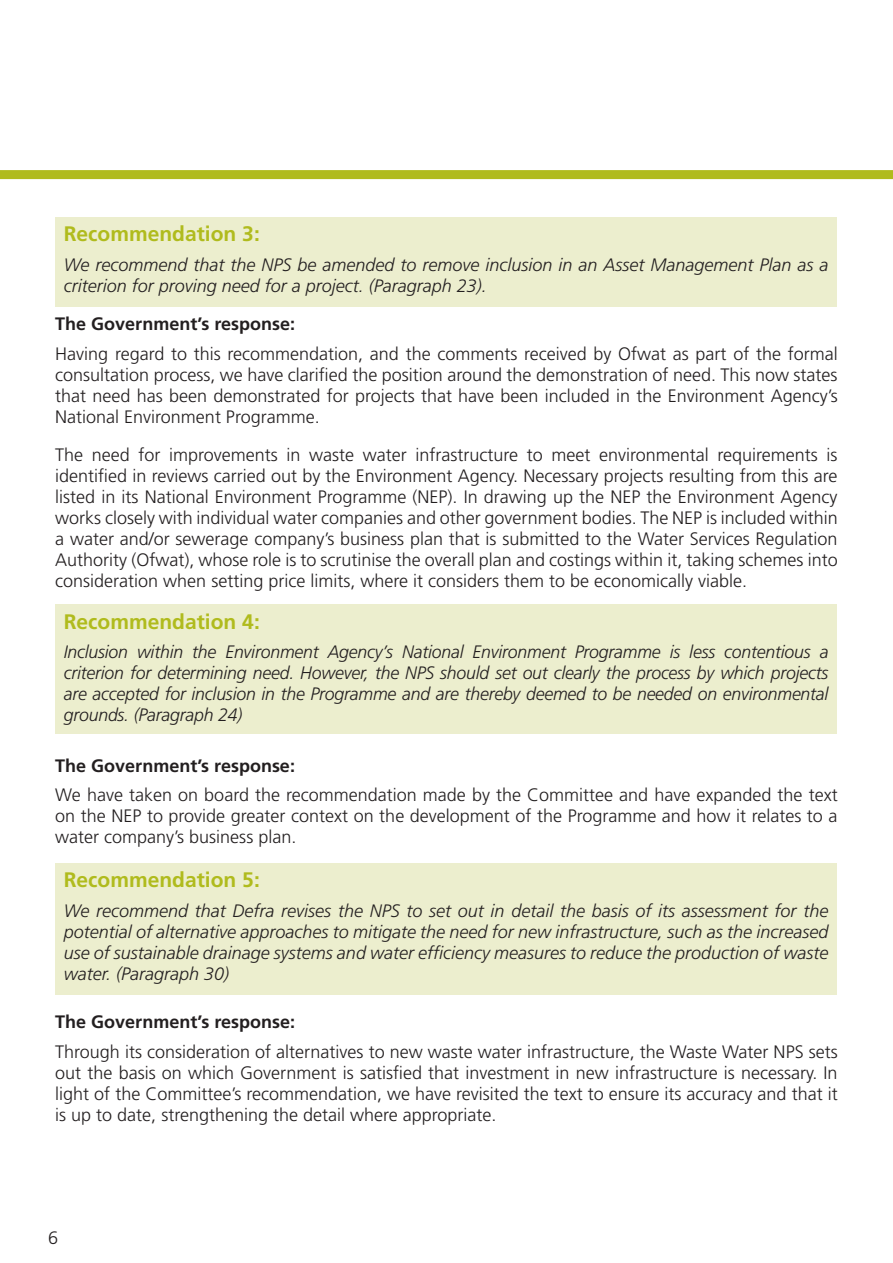
<style>
.page{position:relative;width:893px;height:1263px;background:#fff}
.page>*{position:absolute;margin:0;border:0;box-sizing:border-box;transform-origin:0 0}
.t1{font:700 21px "Frutiger LT";color:#b0bb1d}
.t2{font:300 18px/21px "Frutiger LT";color:#231f20;text-align:justify}
.t3{font:italic 300 18px/21px "Frutiger LT";color:#231f20;text-align:justify}
.t4{font:700 18px "Frutiger LT";color:#231f20}
</style>
<div class="page">
<div style="left:0;top:170px;width:893px;height:9px;background:#b0bb1d"></div>
<div style="left:55px;top:217px;width:782px;height:89px;background:#eceece"></div>
<div style="left:55px;top:604px;width:782px;height:130px;background:#eceece"></div>
<div style="left:55px;top:863px;width:782px;height:132px;background:#eceece"></div>
<p class="t1" style="left:64px;top:221px;width:198px">Recommendation 3:</p>
<p class="t3" style="left:64px;top:254px;width:766px">We recommend that the NPS be amended to remove inclusion in an Asset Management Plan as a criterion for proving need for a project. (Paragraph 23).</p>
<p class="t4" style="left:55px;top:313px;width:241px">The Government’s response:</p>
<p class="t2" style="left:55px;top:343px;width:784px">Having regard to this recommendation, and the comments received by Ofwat as part of the formal consultation process, we have clarified the position around the demonstration of need. This now states that need has been demonstrated for projects that have been included in the Environment Agency’s National Environment Programme.</p>
<p class="t2" style="left:55px;top:444px;width:784px">The need for improvements in waste water infrastructure to meet environmental requirements is identified in reviews carried out by the Environment Agency. Necessary projects resulting from this are listed in its National Environment Programme (NEP). In drawing up the NEP the Environment Agency works closely with individual water companies and other government bodies. The NEP is included within a water and/or sewerage company’s business plan that is submitted to the Water Services Regulation Authority (Ofwat), whose role is to scrutinise the overall plan and costings within it, taking schemes into consideration when setting price limits, where it considers them to be economically viable.</p>
<p class="t1" style="left:64px;top:609px;width:198px">Recommendation 4:</p>
<p class="t3" style="left:64px;top:642px;width:766px">Inclusion within the Environment Agency’s National Environment Programme is less contentious a criterion for determining need. However, the NPS should set out clearly the process by which projects are accepted for inclusion in the Programme and are thereby deemed to be needed on environmental grounds. (Paragraph 24)</p>
<p class="t4" style="left:55px;top:755px;width:241px">The Government’s response:</p>
<p class="t2" style="left:55px;top:785px;width:784px">We have taken on board the recommendation made by the Committee and have expanded the text on the NEP to provide greater context on the development of the Programme and how it relates to a water company’s business plan.</p>
<p class="t1" style="left:64px;top:867px;width:198px">Recommendation 5:</p>
<p class="t3" style="left:64px;top:900px;width:766px">We recommend that Defra revises the NPS to set out in detail the basis of its assessment for the potential of alternative approaches to mitigate the need for new infrastructure, such as the increased use of sustainable drainage systems and water efficiency measures to reduce the production of waste water. (Paragraph 30)</p>
<p class="t4" style="left:55px;top:1011px;width:241px">The Government’s response:</p>
<p class="t2" style="left:55px;top:1041px;width:784px">Through its consideration of alternatives to new waste water infrastructure, the Waste Water NPS sets out the basis on which Government is satisfied that investment in new infrastructure is necessary. In light of the Committee’s recommendation, we have revisited the text to ensure its accuracy and that it is up to date, strengthening the detail where appropriate.</p>
<p class="t2" style="left:48px;top:1228px;width:12px">6</p>
</div>
